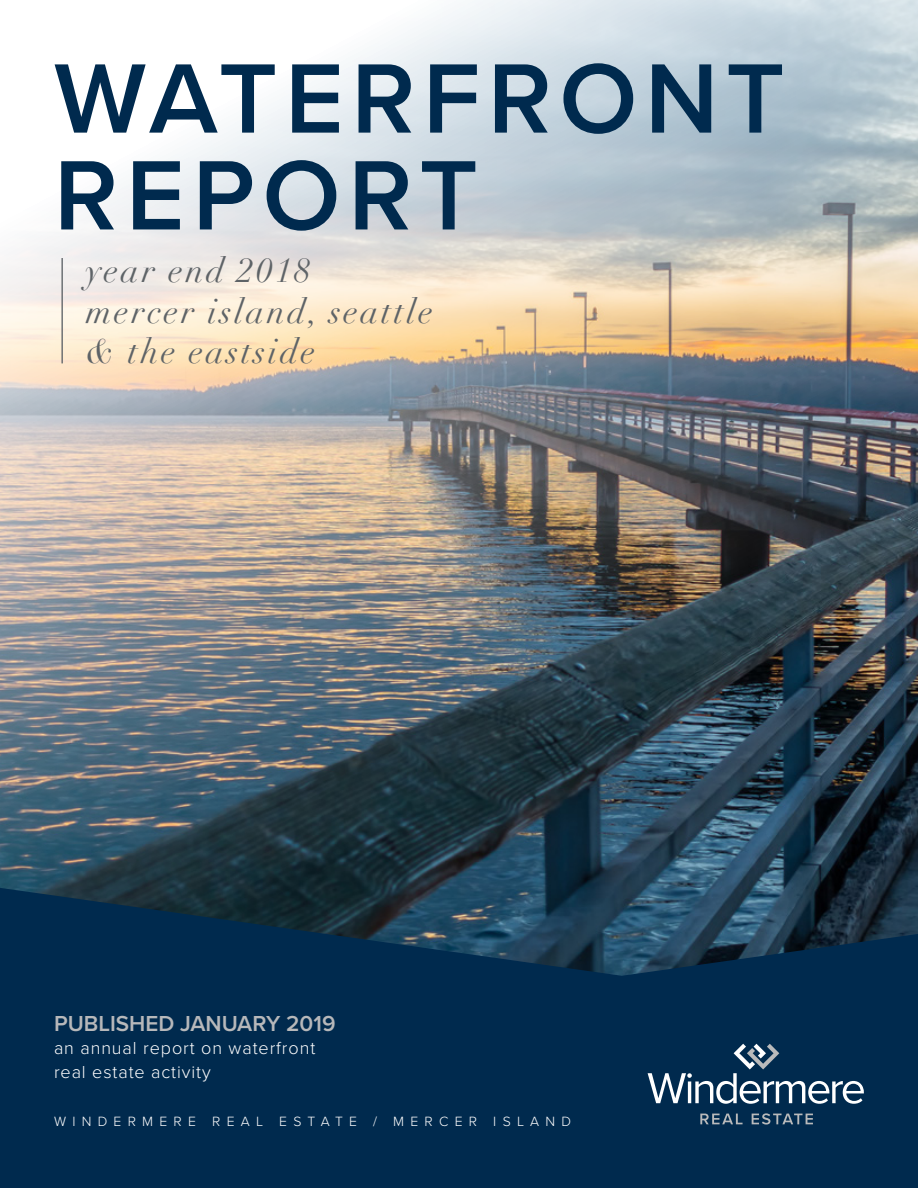
<style>
.page{position:relative;width:918px;height:1188px;background:#fff}
.page>*{position:absolute;margin:0;border:0;box-sizing:border-box;transform-origin:0 0}
.t1{font:600 102.3px/96.9px "Proxima Nova";letter-spacing:.07em;color:#002a4e}
.t2{font:italic 33.9px/40.7px "Didot";letter-spacing:.075em;color:#5e6367}
.t3{font:600 22.5px "Proxima Nova";color:#b7b8ba}
.t4{font:300 18px/24px "Proxima Nova";letter-spacing:.05em;color:#fff}
.t5{font:300 13.95px "Proxima Nova";letter-spacing:.45em;color:#fff}
</style>
<div class="page">
<img style="left:0;top:0;width:918px;height:888px">
<svg style="left:0;top:888px;width:918px;height:300px;background:#062d4e"></svg>
<svg style="left:700px;top:1114px;width:43px;height:10px"></svg>
<svg style="left:752px;top:1113px;width:61px;height:12px"></svg>
<svg style="left:648px;top:1044px;width:216px;height:60px;background:#2d4f6d"></svg>
<hr style="left:61px;top:258px;width:2px;height:105px;background:#5e6367">
<h1 class="t1" style="left:54px;top:47px;width:732px">WATERFRONT<br>REPORT</h1>
<h2 class="t2" style="left:86px;top:250px;width:349px">year end 2018<br>mercer island, seattle &amp; the eastside</h2>
<p class="t3" style="left:54px;top:1007px;width:283px">PUBLISHED JANUARY 2019</p>
<p class="t4" style="left:54px;top:1035px;width:263px">an annual report on waterfront real estate activity</p>
<p class="t5" style="left:54px;top:1111px;width:519px">WINDERMERE REAL ESTATE / MERCER ISLAND</p>
</div>
